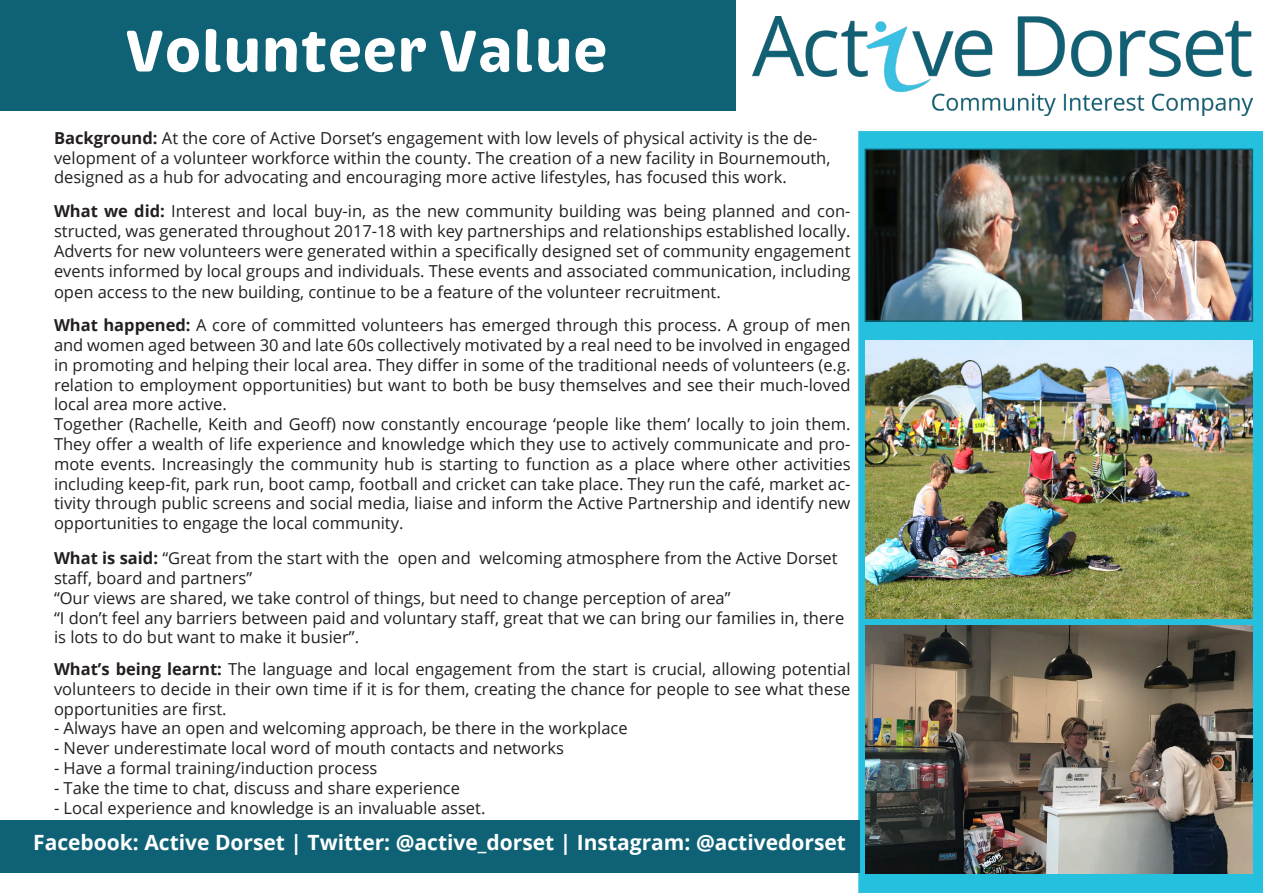
<style>
.page{position:relative;width:1263px;height:893px;background:#fff}
.page>*{position:absolute;margin:0;border:0;box-sizing:border-box;transform-origin:0 0}
.t1{font:700 60px "Brevia";color:#fff}
.t2{font:700 21px "Open Sans";color:#fff}
.t3{font:16.5px/19.8px "Open Sans";color:#231f20;text-align:justify}
.s1{font-weight:700}
</style>
<div class="page">
<div style="left:0;top:0;width:736px;height:110px;background:#0f6275"></div>
<svg style="left:858px;top:131px;width:405px;height:762px;background:#27bdda"></svg>
<img style="left:865px;top:626px;width:387px;height:247px">
<img style="left:868px;top:152px;width:382px;height:167px">
<div style="left:865px;top:149px;width:388px;height:173px;border:2px solid #0a6374"></div>
<div style="left:0;top:821px;width:859px;height:52px;background:#0f6275"></div>
<img style="left:865px;top:340px;width:387px;height:279px">
<img style="left:753px;top:17px;width:499px;height:98px">
<p class="t1" style="left:125px;top:25px;width:484px">Volunteer Value</p>
<p class="t3" style="left:54px;top:127px;width:778px;text-align:left"><span class="s1">Background:</span> At the core of Active Dorset’s engagement with low levels of physical activity is the de&shy;velopment of a volunteer workforce within the county. The creation of a new facility in Bournemouth, designed as a hub for advocating and encouraging more active lifestyles, has focused this work.</p>
<p class="t3" style="left:54px;top:201px;width:798px"><span class="s1">What we did:</span> Interest and local buy-in, as the new community building was being planned and con&shy;structed, was generated throughout 2017-18 with key partnerships and relationships established locally.<br>Adverts for new volunteers were generated within a specifically designed set of community engagement events informed by local groups and individuals. These events and associated communication, including</p>
<p class="t3" style="left:54px;top:282px;width:668px">open access to the new building, continue to be a feature of the volunteer recruitment.</p>
<p class="t3" style="left:54px;top:315px;width:798px"><span class="s1">What happened:</span> A core of committed volunteers has emerged through this process. A group of men and women aged between 30 and late 60s collectively motivated by a real need to be involved in engaged in promoting and helping their local area. They differ in some of the traditional needs of volunteers (e.g. relation to employment opportunities) but want to both be busy themselves and see their much-loved local area more active.</p>
<p class="t3" style="left:54px;top:414px;width:798px">Together (Rachelle, Keith and Geoff) now constantly encourage ‘people like them’ locally to join them.<br>They offer a wealth of life experience and knowledge which they use to actively communicate and pro&shy;mote events. Increasingly the community hub is starting to function as a place where other activities including keep-fit, park run, boot camp, football and cricket can take place. They run the café, market ac&shy;tivity through public screens and social media, liaise and inform the Active Partnership and identify new opportunities to engage the local community.</p>
<p class="t3" style="left:54px;top:548px;width:785px"><span class="s1">What is said:</span> “Great from the start with the open and welcoming atmosphere from the Active Dorset staff, board and partners”</p>
<p class="t3" style="left:54px;top:587px;width:678px">“Our views are shared, we take control of things, but need to change perception of area”</p>
<p class="t3" style="left:54px;top:607px;width:792px">“I don’t feel any barriers between paid and voluntary staff, great that we can bring our families in, there is lots to do but want to make it busier”.</p>
<p class="t3" style="left:54px;top:659px;width:798px"><span class="s1">What’s being learnt:</span> The language and local engagement from the start is crucial, allowing potential volunteers to decide in their own time if it is for them, creating the chance for people to see what these opportunities are first.</p>
<p class="t3" style="left:54px;top:718px;width:575px">- Always have an open and welcoming approach, be there in the workplace</p>
<p class="t3" style="left:54px;top:738px;width:512px">- Never underestimate local word of mouth contacts and networks</p>
<p class="t3" style="left:54px;top:758px;width:325px">- Have a formal training/induction process</p>
<p class="t3" style="left:54px;top:777px;width:407px">- Take the time to chat, discuss and share experience</p>
<p class="t3" style="left:54px;top:797px;width:433px">- Local experience and knowledge is an invaluable asset.</p>
<p class="t2" style="left:33px;top:828px;width:814px">Facebook: Active Dorset | Twitter: @active_dorset | Instagram: @activedorset</p>
</div>
